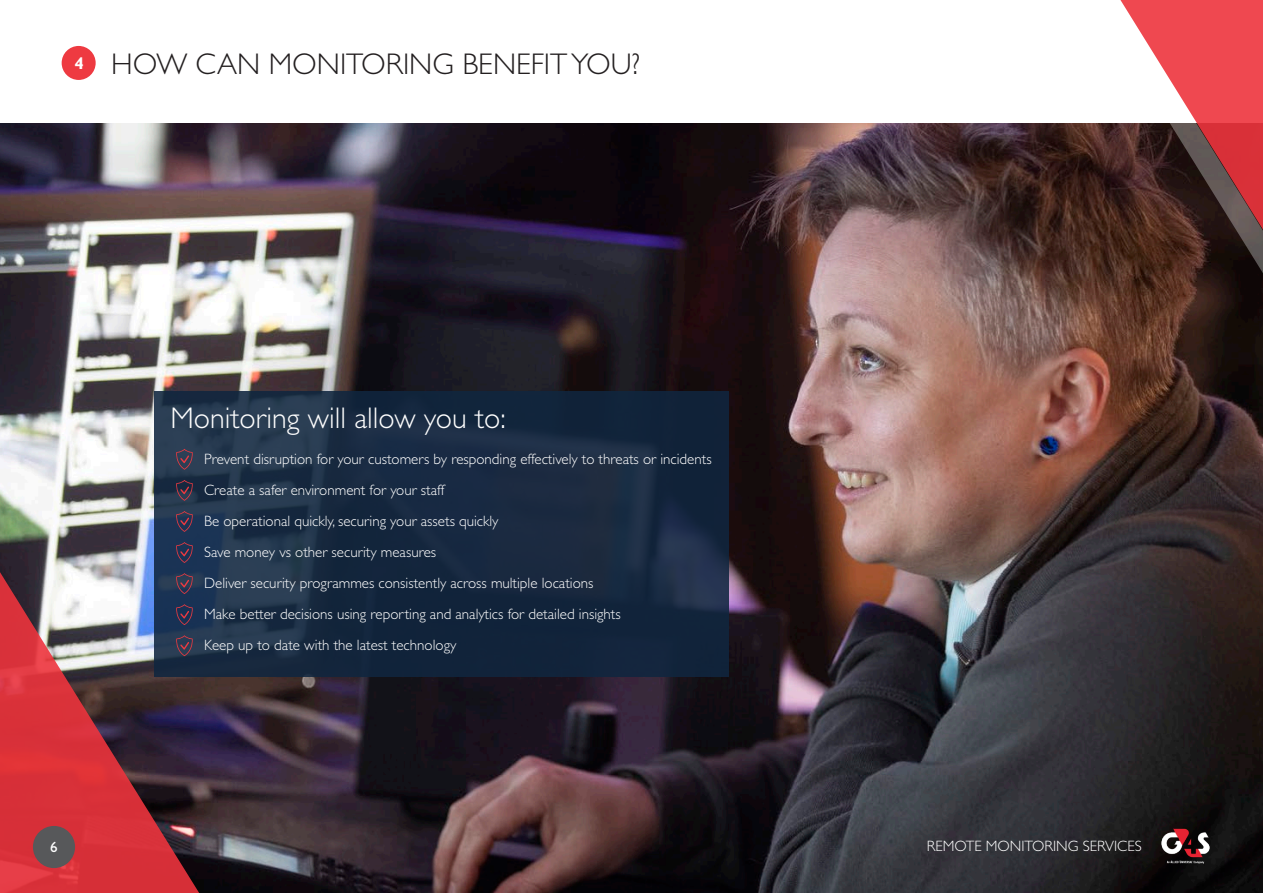
<style>
.page{position:relative;width:1263px;height:893px;background:#fff}
.page>*{position:absolute;margin:0;border:0;box-sizing:border-box;transform-origin:0 0}
.t1{font:300 30px "Gill Sans Std";color:#231f20}
.Body_Text_Heading{font:300 30px "Gill Sans Std";color:#fff}
.t2{font:700 16.95px "Gill Sans Std";color:#fff}
.Body_Text_Heading-2{font:300 15px "Gill Sans Std";color:#fff}
.red_bullet{font:15px "Gill Sans Std";color:#fff}
</style>
<div class="page">
<img style="left:0;top:123px;width:1263px;height:770px">
<svg style="left:959px;top:0;width:304px;height:302px"></svg>
<img style="left:0;top:476px;width:226px;height:417px">
<div style="left:33px;top:826px;width:42px;height:42px;background:#57585a;border-radius:50%"></div>
<img style="left:1157px;top:824px;width:58px;height:44px">
<div style="left:62px;top:46px;width:34px;height:34px;background:#ee3a41;border-radius:50%"></div>
<svg style="left:154px;top:391px;width:574px;height:286px;fill:#17293f"></svg>
<svg style="left:176px;top:449px;width:17px;height:21px"></svg>
<svg style="left:176px;top:480px;width:17px;height:21px"></svg>
<svg style="left:176px;top:511px;width:17px;height:21px"></svg>
<svg style="left:176px;top:542px;width:17px;height:21px"></svg>
<svg style="left:176px;top:573px;width:17px;height:21px"></svg>
<svg style="left:176px;top:604px;width:17px;height:21px"></svg>
<svg style="left:176px;top:635px;width:17px;height:21px"></svg>
<p class="t2" style="left:74px;top:53px;width:11px">4</p>
<p class="t1" style="left:111px;top:48px;width:530px">HOW CAN MONITORING BENEFIT YOU?</p>
<p class="red_bullet" style="left:50px;top:838px;width:9px">6</p>
<p class="Body_Text_Heading" style="left:170px;top:401px;width:337px">Monitoring will allow you to:</p>
<p class="Body_Text_Heading-2" style="left:204px;top:451px;width:509px">Prevent disruption for your customers by responding effectively to threats or incidents</p>
<p class="Body_Text_Heading-2" style="left:204px;top:482px;width:242px">Create a safer environment for your staff</p>
<p class="Body_Text_Heading-2" style="left:204px;top:513px;width:296px">Be operational quickly, securing your assets quickly</p>
<p class="Body_Text_Heading-2" style="left:204px;top:544px;width:234px">Save money vs other security measures</p>
<p class="Body_Text_Heading-2" style="left:204px;top:575px;width:391px">Deliver security programmes consistently across multiple locations</p>
<p class="Body_Text_Heading-2" style="left:204px;top:606px;width:418px">Make better decisions using reporting and analytics for detailed insights</p>
<p class="Body_Text_Heading-2" style="left:204px;top:637px;width:254px">Keep up to date with the latest technology</p>
<p class="Body_Text_Heading-2" style="left:927px;top:837px;width:216px">REMOTE MONITORING SERVICES</p>
</div>
